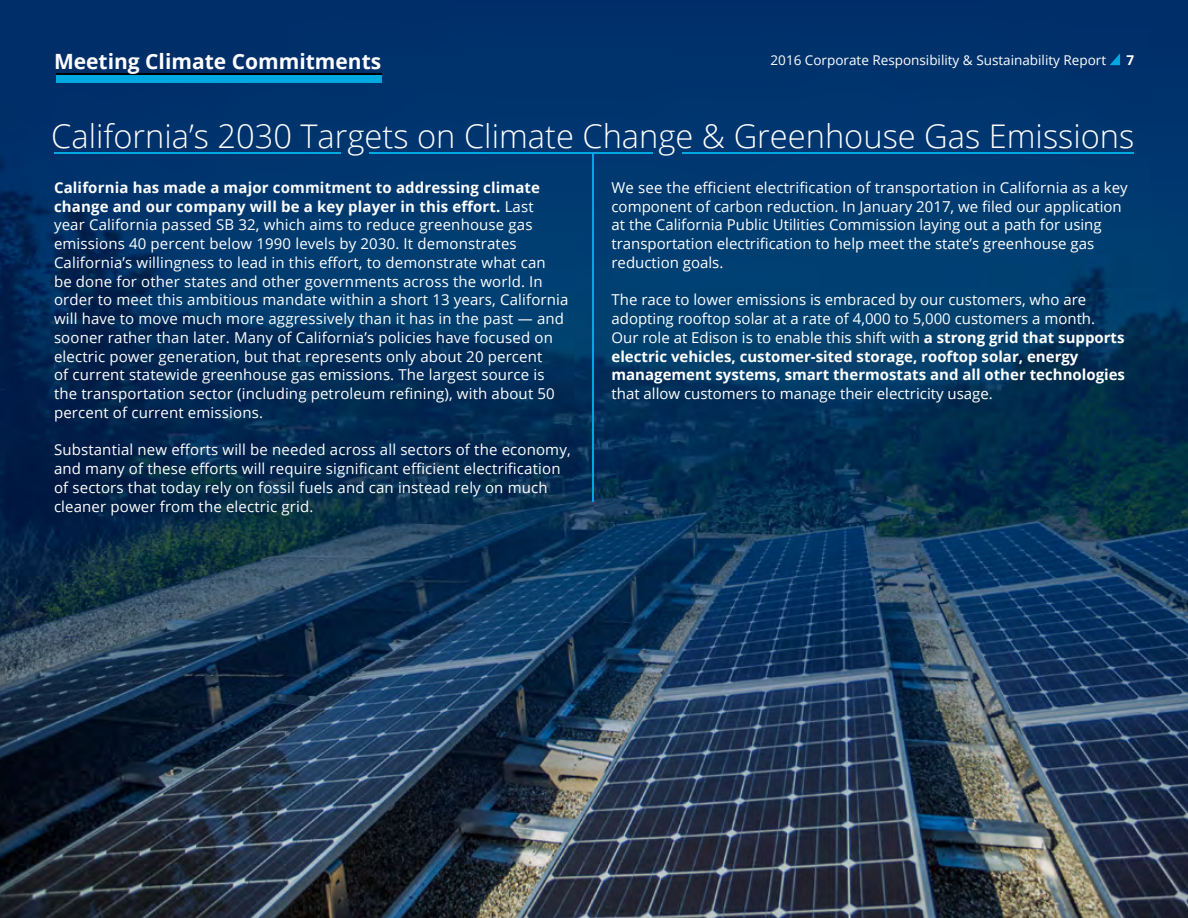
<style>
.page{position:relative;width:1188px;height:918px;background:#fff}
.page>*{position:absolute;margin:0;border:0;box-sizing:border-box;transform-origin:0 0}
.t1{font:300 32.7px "Open Sans";color:#fff}
.t2{font:700 21px "Open Sans";color:#fff}
.t3{font:15px/18.8px "Open Sans";letter-spacing:.01em;color:#fff}
.t4{font:13.5px "Open Sans";color:#fff}
.t5{font:700 13.5px "Open Sans";color:#fff}
.s1{font-weight:700}
</style>
<div class="page">
<img style="left:0;top:0;width:1188px;height:918px">
<svg style="left:1110px;top:53px;width:10px;height:12px"></svg>
<hr style="left:683px;top:152px;width:451px;height:1px;background:#00a8e1">
<hr style="left:369px;top:152px;width:284px;height:1px;background:#00a8e1">
<hr style="left:54px;top:152px;width:287px;height:1px;background:#00a8e1">
<hr style="left:56px;top:73px;width:326px;height:2px;background:#000">
<div style="left:56px;top:75px;width:326px;height:7px;background:#00a8e1"></div>
<hr style="left:592px;top:153px;width:2px;height:348px;background:#00a8e1">
<h2 class="t2" style="left:54px;top:46px;width:329px">Meeting Climate Commitments</h2>
<p class="t4" style="left:771px;top:51px;width:337px">2016 Corporate Responsibility &amp; Sustainability Report</p>
<p class="t5" style="left:1126px;top:51px;width:9px">7</p>
<h1 class="t1" style="left:51px;top:114px;width:1085px">California’s 2030 Targets on Climate Change &amp; Greenhouse Gas Emissions</h1>
<p class="t3" style="left:54px;top:178px;width:516px"><span class="s1">California has made a major commitment to addressing climate change and our company will be a key player in this effort.</span> Last<br>year California passed SB 32, which aims to reduce greenhouse gas emissions 40 percent below 1990 levels by 2030. It demonstrates California’s willingness to lead in this effort, to demonstrate what can<br>be done for other states and other governments across the world. In order to meet this ambitious mandate within a short 13 years, California will have to move much more aggressively than it has in the past — and sooner rather than later. Many of California’s policies have focused on electric power generation, but that represents only about 20 percent<br>of current statewide greenhouse gas emissions. The largest source is the transportation sector (including petroleum refining), with about 50 percent of current emissions.</p>
<p class="t3" style="left:54px;top:440px;width:518px">Substantial new efforts will be needed across all sectors of the economy, and many of these efforts will require significant efficient electrification of sectors that today rely on fossil fuels and can instead rely on much cleaner power from the electric grid.</p>
<p class="t3" style="left:612px;top:178px;width:518px">We see the efficient electrification of transportation in California as a key component of carbon reduction. In January 2017, we filed our application at the California Public Utilities Commission laying out a path for using transportation electrification to help meet the state’s greenhouse gas reduction goals.</p>
<p class="t3" style="left:612px;top:290px;width:515px">The race to lower emissions is embraced by our customers, who are adopting rooftop solar at a rate of 4,000 to 5,000 customers a month.<br>Our role at Edison is to enable this shift with <span class="s1">a strong grid that supports electric vehicles, customer-sited storage, rooftop solar, energy management systems, smart thermostats and all other technologies</span></p>
<p class="t3" style="left:612px;top:384px;width:383px">that allow customers to manage their electricity usage.</p>
</div>
